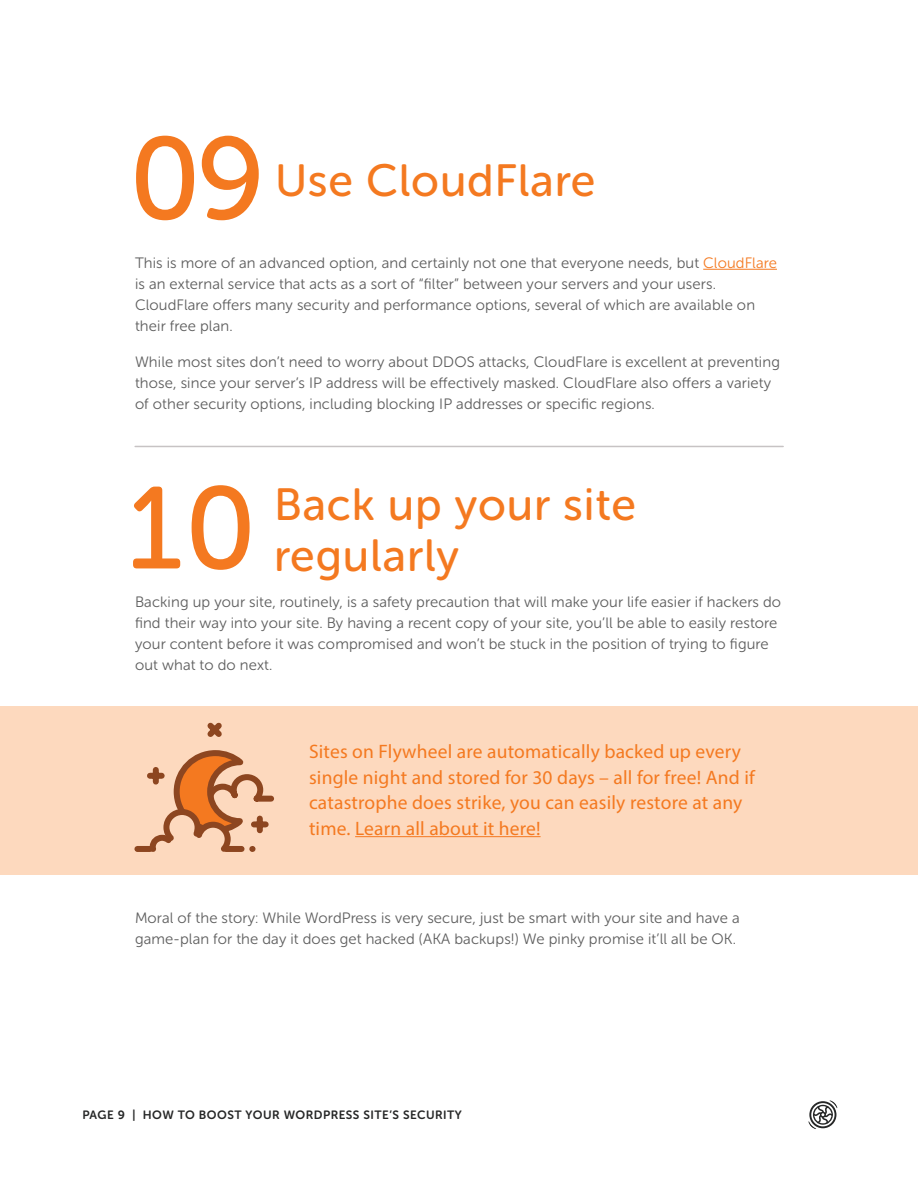
<style>
.page{position:relative;width:918px;height:1188px;background:#fff}
.page>*{position:absolute;margin:0;border:0;box-sizing:border-box;transform-origin:0 0}
.t1{font:115.95px "Museo Sans Rounded 500";color:#f47920}
.t2{font:45px/51px "Museo Sans Rounded 500";letter-spacing:.02em;color:#f47920}
.t3{font:19.5px/25.5px "Myriad Pro";letter-spacing:.01em;color:#f47920}
.t4{font:15px/21px "Museo Sans Rounded 300";letter-spacing:.01em;color:#5d5d5d}
.t5{font:12px "Museo Sans Rounded 700";letter-spacing:.04em;color:#262727}
.s1{color:#f47920}
</style>
<div class="page">
<svg style="left:808px;top:1100px;width:29px;height:29px"></svg>
<div style="left:0;top:706px;width:918px;height:168px;background:#fdd9be"></div>
<hr style="left:703px;top:269px;width:74px;height:1px;background:#f47920">
<hr style="left:135px;top:446px;width:648px;height:1px;background:#c7c3c4">
<div style="left:137px;top:846px;width:13px;height:6px;background:#8d4620"></div>
<svg style="left:147px;top:722px;width:127px;height:130px"></svg>
<div style="left:226px;top:846px;width:16px;height:6px;background:#8d4620"></div>
<hr style="left:355px;top:836px;width:186px;height:1px;background:#f47920">
<h1 class="t1" style="left:129px;top:115px;width:138px">09</h1>
<h2 class="t2" style="left:275px;top:155px;width:322px">Use CloudFlare</h2>
<p class="t4" style="left:135px;top:252px;width:643px">This is more of an advanced option, and certainly not one that everyone needs, but <span class="s1">CloudFlare </span>is an external service that acts as a sort of “filter” between your servers and your users.<br>CloudFlare offers many security and performance options, several of which are available on their free plan.</p>
<p class="t4" style="left:135px;top:351px;width:647px">While most sites don’t need to worry about DDOS attacks, CloudFlare is excellent at preventing those, since your server’s IP address will be effectively masked. CloudFlare also offers a variety of other security options, including blocking IP addresses or specific regions.</p>
<h1 class="t1" style="left:128px;top:465px;width:130px">10</h1>
<h2 class="t2" style="left:274px;top:479px;width:363px">Back up your site regularly</h2>
<p class="t4" style="left:135px;top:591px;width:648px">Backing up your site, routinely, is a safety precaution that will make your life easier if hackers do find their way into your site. By having a recent copy of your site, you’ll be able to easily restore your content before it was compromised and won’t be stuck in the position of trying to figure out what to do next.</p>
<h3 class="t3" style="left:309px;top:739px;width:447px">Sites on Flywheel are automatically backed up every single night and stored for 30 days – all for free! And if catastrophe does strike, you can easily restore at any time. Learn all about it here!</h3>
<p class="t4" style="left:135px;top:908px;width:606px">Moral of the story: While WordPress is very secure, just be smart with your site and have a game-plan for the day it does get hacked (AKA backups!) We pinky promise it’ll all be OK.</p>
<p class="t5" style="left:82px;top:1108px;width:381px">PAGE 9 | HOW TO BOOST YOUR WORDPRESS SITE’S SECURITY</p>
</div>
